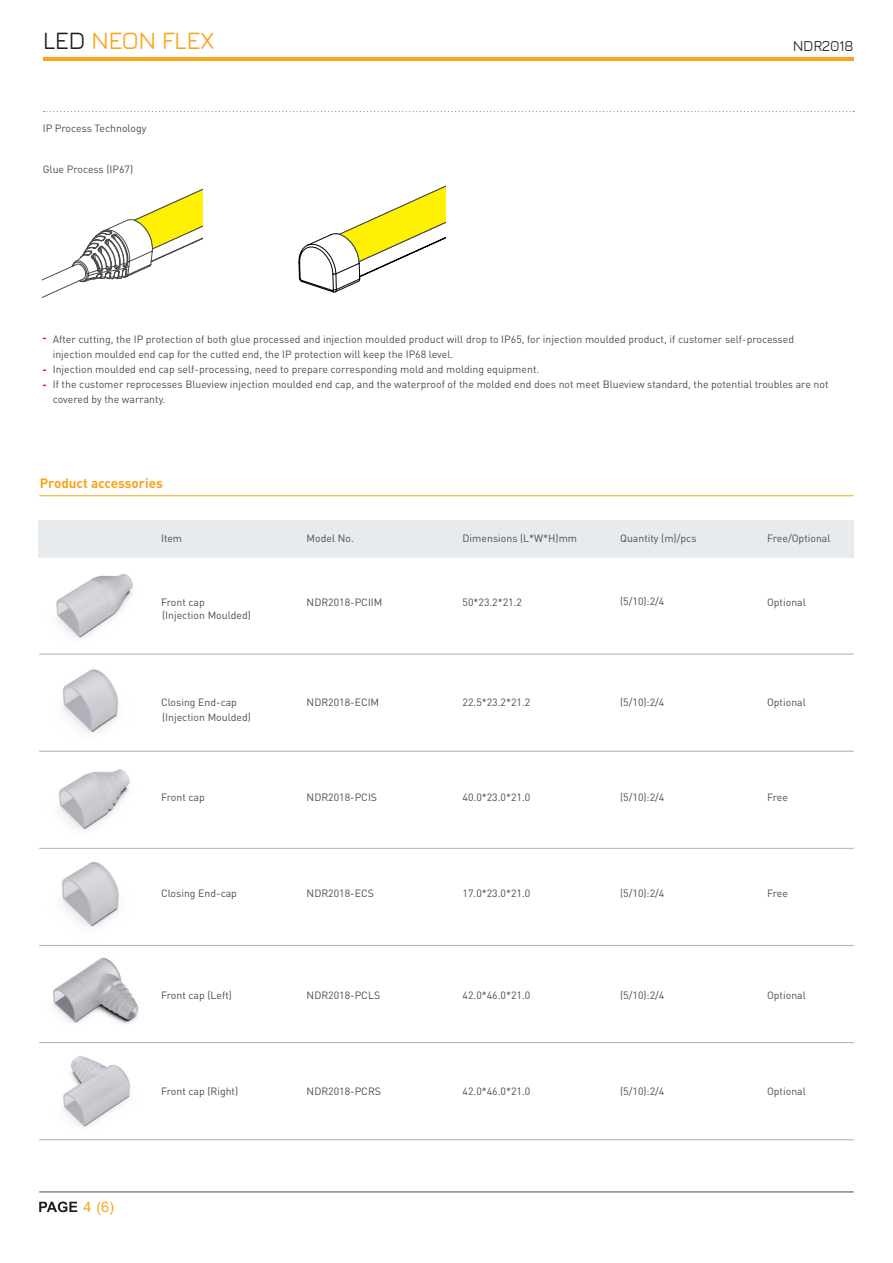
<style>
.page{position:relative;width:893px;height:1263px;background:#fff}
.page>*{position:absolute;margin:0;border:0;box-sizing:border-box;transform-origin:0 0}
.t1{font:500 24.9px "Jura";letter-spacing:-.025em;color:#f9a51b}
.t2{font:500 15.15px "Jura";letter-spacing:-.025em;color:#231f20}
.t3{font:14.4px "Arial";color:#f9a51b}
.t4{font:700 13.5px "DIN Pro";color:#f9a51b}
.t5{font:10.5px/15px "DIN Pro";color:#4b4c4d}
.s1{color:#231f20}
</style>
<div class="page">
<hr style="left:39px;top:1191px;width:815px;height:1px;background:#4b4c4d">
<svg style="left:39px;top:1201px;width:38px;height:11px"></svg>
<hr style="left:43px;top:57px;width:811px;height:3px;background:#f9a51b">
<svg style="left:43px;top:111px;width:811px;height:1px"></svg>
<svg style="left:43px;top:189px;width:159px;height:109px"></svg>
<svg style="left:298px;top:185px;width:148px;height:108px"></svg>
<hr style="left:39px;top:495px;width:815px;height:1px;background:#f9a51b">
<div style="left:39px;top:520px;width:815px;height:38px;background:#e7ebed"></div>
<hr style="left:39px;top:653px;width:815px;height:2px;background:#b1b9bf">
<hr style="left:39px;top:751px;width:815px;height:1px;background:#b1b9bf">
<hr style="left:39px;top:848px;width:815px;height:1px;background:#b1b9bf">
<hr style="left:39px;top:945px;width:815px;height:1px;background:#b1b9bf">
<hr style="left:39px;top:1042px;width:815px;height:1px;background:#b1b9bf">
<hr style="left:39px;top:1139px;width:815px;height:1px;background:#b1b9bf">
<img style="left:59px;top:769px;width:71px;height:61px">
<img style="left:62px;top:669px;width:57px;height:64px">
<img style="left:61px;top:862px;width:58px;height:65px">
<img style="left:53px;top:958px;width:86px;height:66px">
<img style="left:39px;top:1056px;width:104px;height:84px">
<img style="left:56px;top:574px;width:77px;height:64px">
<h1 class="t1" style="left:43px;top:22px;width:173px"><span class="s1">LED</span> NEON FLEX</h1>
<h2 class="t2" style="left:793px;top:34px;width:62px">NDR2018</h2>
<p class="t5" style="left:43px;top:121px;width:105px">IP Process Technology</p>
<p class="t5" style="left:43px;top:161px;width:92px">Glue Process (IP67)</p>
<p class="t5" style="left:53px;top:331px;width:743px">After cutting, the IP protection of both glue processed and injection moulded product will drop to IP65, for injection moulded product, if customer self-processed injection moulded end cap for the cutted end, the IP protection will keep the IP68 level.</p>
<p class="t5" style="left:53px;top:361px;width:488px">Injection moulded end cap self-processing, need to prepare corresponding mold and molding equipment.</p>
<p class="t5" style="left:53px;top:376px;width:777px">If the customer reprocesses Blueview injection moulded end cap, and the waterproof of the molded end does not meet Blueview standard, the potential troubles are not covered by the warranty.</p>
<p class="t4" style="left:40px;top:474px;width:125px">Product accessories</p>
<p class="t5" style="left:161px;top:530px;width:23px">Item</p>
<p class="t5" style="left:307px;top:530px;width:49px">Model No.</p>
<p class="t5" style="left:463px;top:530px;width:116px">Dimensions (L*W*H)mm</p>
<p class="t5" style="left:620px;top:530px;width:78px">Quantity (m)/pcs</p>
<p class="t5" style="left:767px;top:530px;width:65px">Free/Optional</p>
<p class="t5" style="left:161px;top:594px;width:45px">Front cap</p>
<p class="t5" style="left:307px;top:594px;width:77px">NDR2018-PCIIM</p>
<p class="t5" style="left:463px;top:594px;width:61px">50*23.2*21.2</p>
<p class="t5" style="left:620px;top:593px;width:46px">(5/10):2/4</p>
<p class="t5" style="left:767px;top:594px;width:40px">Optional</p>
<p class="t5" style="left:162px;top:607px;width:90px">(Injection Moulded)</p>
<p class="t5" style="left:161px;top:694px;width:77px">Closing End-cap</p>
<p class="t5" style="left:307px;top:694px;width:74px">NDR2018-ECIM</p>
<p class="t5" style="left:463px;top:694px;width:69px">22.5*23.2*21.2</p>
<p class="t5" style="left:620px;top:694px;width:46px">(5/10):2/4</p>
<p class="t5" style="left:767px;top:694px;width:40px">Optional</p>
<p class="t5" style="left:162px;top:709px;width:90px">(Injection Moulded)</p>
<p class="t5" style="left:161px;top:789px;width:45px">Front cap</p>
<p class="t5" style="left:307px;top:789px;width:72px">NDR2018-PCIS</p>
<p class="t5" style="left:463px;top:789px;width:69px">40.0*23.0*21.0</p>
<p class="t5" style="left:620px;top:789px;width:46px">(5/10):2/4</p>
<p class="t5" style="left:767px;top:789px;width:22px">Free</p>
<p class="t5" style="left:161px;top:885px;width:77px">Closing End-cap</p>
<p class="t5" style="left:307px;top:885px;width:69px">NDR2018-ECS</p>
<p class="t5" style="left:463px;top:885px;width:69px">17.0*23.0*21.0</p>
<p class="t5" style="left:620px;top:885px;width:46px">(5/10):2/4</p>
<p class="t5" style="left:767px;top:885px;width:22px">Free</p>
<p class="t5" style="left:161px;top:988px;width:72px">Front cap (Left)</p>
<p class="t5" style="left:307px;top:988px;width:75px">NDR2018-PCLS</p>
<p class="t5" style="left:463px;top:988px;width:69px">42.0*46.0*21.0</p>
<p class="t5" style="left:620px;top:988px;width:46px">(5/10):2/4</p>
<p class="t5" style="left:767px;top:988px;width:40px">Optional</p>
<p class="t5" style="left:161px;top:1084px;width:79px">Front cap (Right)</p>
<p class="t5" style="left:307px;top:1084px;width:76px">NDR2018-PCRS</p>
<p class="t5" style="left:463px;top:1084px;width:69px">42.0*46.0*21.0</p>
<p class="t5" style="left:620px;top:1084px;width:46px">(5/10):2/4</p>
<p class="t5" style="left:767px;top:1084px;width:40px">Optional</p>
<h3 class="t3" style="left:84px;top:1197px;width:32px">4 (6)</h3>
</div>
